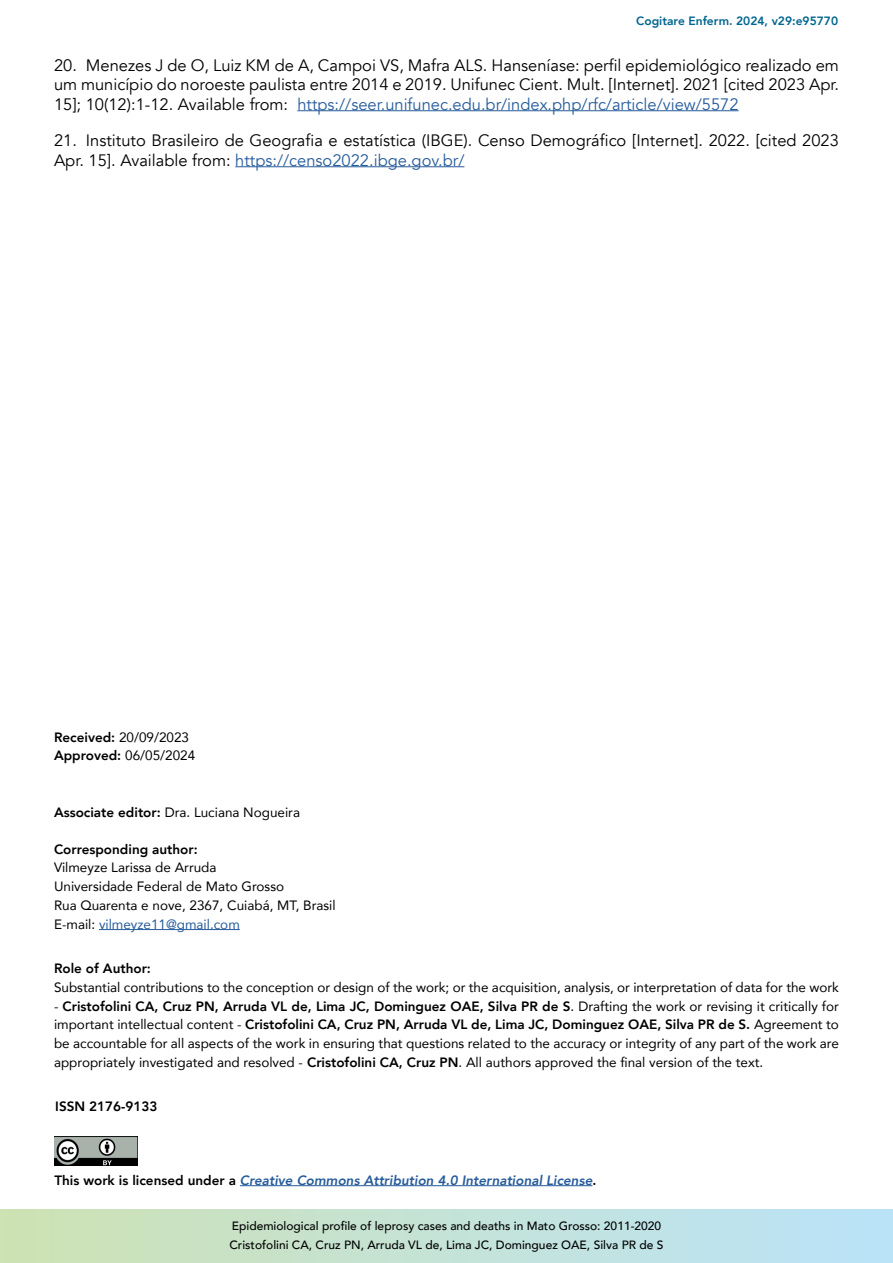
<style>
.page{position:relative;width:893px;height:1263px;background:#fff}
.page>*{position:absolute;margin:0;border:0;box-sizing:border-box;transform-origin:0 0}
.t1{font:16.5px/19.5px "Avenir";color:#000;text-align:justify}
.t2{font:13.5px/18.8px "Avenir";color:#000}
.t3{font:italic 800 13.5px "Avenir";color:#265b9b}
.t4{font:800 13.5px "Avenir";color:#000}
.t5{font:500 12px/18.6px "Avenir";color:#000}
.t6{font:800 12px "Avenir";color:#00658f}
.s1{color:#265b9b}
.s2{font-weight:800}
.s3{font-style:normal;color:#000}
</style>
<div class="page">
<svg style="left:0;top:1209px;width:893px;height:54px;background:#c4e2d6"></svg>
<hr style="left:297px;top:110px;width:442px;height:1px;background:#265b9b">
<hr style="left:235px;top:166px;width:229px;height:1px;background:#265b9b">
<hr style="left:99px;top:929px;width:141px;height:1px;background:#265b9b">
<img style="left:54px;top:1137px;width:84px;height:29px">
<hr style="left:240px;top:1185px;width:352px;height:1px;background:#265b9b">
<p class="t6" style="left:636px;top:12px;width:203px">Cogitare Enferm. 2024, v29:e95770</p>
<p class="t1" style="left:54px;top:55px;width:786px">20. Menezes J de O, Luiz KM de A, Campoi VS, Mafra ALS. Hanseníase: perfil epidemiológico realizado em um município do noroeste paulista entre 2014 e 2019. Unifunec Cient. Mult. [Internet]. 2021 [cited 2023 Apr.<br>15]; 10(12):1-12. Available from: <span class="s1">https://seer.unifunec.edu.br/index.php/rfc/article/view/5572</span></p>
<p class="t1" style="left:54px;top:131px;width:786px">21. Instituto Brasileiro de Geografia e estatística (IBGE). Censo Demográfico [Internet]. 2022. [cited 2023<br>Apr. 15]. Available from: <span class="s1">https://censo2022.ibge.gov.br/</span></p>
<p class="t2" style="left:54px;top:727px;width:143px"><span class="s2">Received:</span> 20/09/2023<br><span class="s2">Approved:</span> 06/05/2024</p>
<p class="t2" style="left:54px;top:802px;width:248px"><span class="s2">Associate editor:</span> Dra. Luciana Nogueira</p>
<p class="t4" style="left:54px;top:838px;width:145px">Corresponding author:</p>
<p class="t2" style="left:54px;top:858px;width:283px">Vilmeyze Larissa de Arruda<br>Universidade Federal de Mato Grosso<br>Rua Quarenta e nove, 2367, Cuiabá, MT, Brasil E-mail: <span class="s1">vilmeyze11@gmail.com</span></p>
<p class="t4" style="left:54px;top:958px;width:98px">Role of Author:</p>
<p class="t2" style="left:54px;top:977px;width:786px">Substantial contributions to the conception or design of the work; or the acquisition, analysis, or interpretation of data for the work</p>
<p class="t2" style="left:54px;top:996px;width:786px;text-align:justify">- <span class="s2">Cristofolini CA, Cruz PN, Arruda VL de, Lima JC, Dominguez OAE, Silva PR de S</span>. Drafting the work or revising it critically for important intellectual content - <span class="s2">Cristofolini CA, Cruz PN, Arruda VL de, Lima JC, Dominguez OAE, Silva PR de S.</span> Agreement to be accountable for all aspects of the work in ensuring that questions related to the accuracy or integrity of any part of the work are appropriately investigated and resolved - <span class="s2">Cristofolini CA, Cruz PN</span>. All authors approved the final version of the text.</p>
<p class="t4" style="left:55px;top:1096px;width:104px">ISSN 2176-9133</p>
<p class="t3" style="left:54px;top:1172px;width:544px"><span class="s3">This work is licensed under a</span> Creative Commons Attribution 4.0 International License<span class="s3">.</span></p>
<p class="t5" style="left:230px;top:1216px;width:435px">Epidemiological profile of leprosy cases and deaths in Mato Grosso: 2011-2020<br>Cristofolini CA, Cruz PN, Arruda VL de, Lima JC, Dominguez OAE, Silva PR de S</p>
</div>
